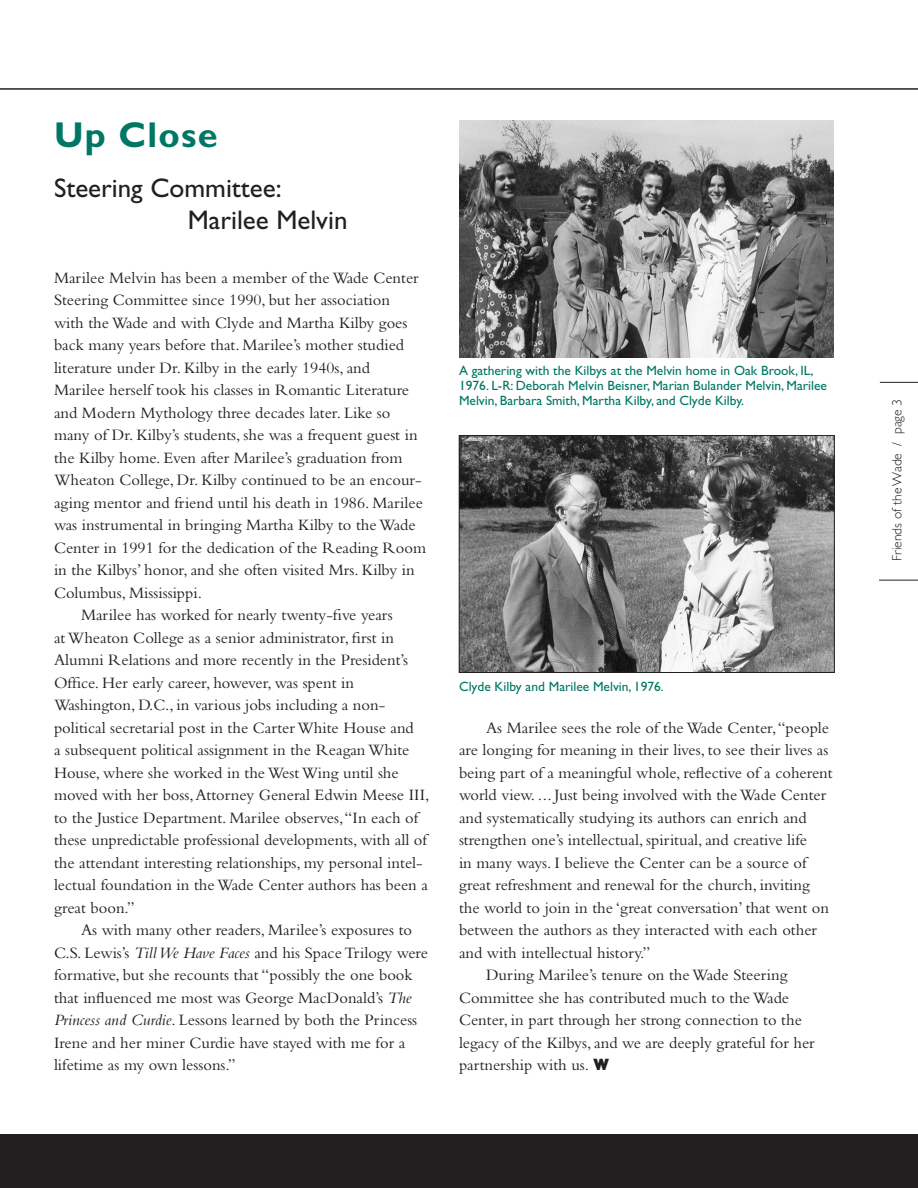
<style>
.page{position:relative;width:918px;height:1188px;background:#fff}
.page>*{position:absolute;margin:0;border:0;box-sizing:border-box;transform-origin:0 0}
.Titles_Large{font:700 36px "Gill Sans";letter-spacing:.035em;color:#007764}
.Photo_Captions_Black{font:27px "Gill Sans";color:#231f20}
.Body_Text{font:16.5px/22.5px "Bembo";color:#231f20}
.Body_Text_First_Para{font:16.5px/22.5px "Bembo";color:#231f20}
.Photo_Captions_Regul{font:13.5px/15px "Gill Sans";color:#007764}
.t1{font:300 13.5px "Gill Sans";color:#231f20}
.s1{font-style:italic}
.s2{font-family:"Gill Sans";font-weight:800}
</style>
<div class="page">
<hr style="left:0;top:89px;width:918px;height:1px;background:#231f20">
<hr style="left:879px;top:580px;width:39px;height:1px;background:#231f20">
<hr style="left:880px;top:382px;width:38px;height:1px;background:#231f20">
<div style="left:0;top:1134px;width:918px;height:54px;background:#231f20"></div>
<img style="left:461px;top:437px;width:372px;height:234px">
<div style="left:459px;top:435px;width:376px;height:238px;border:1px solid #231f20"></div>
<img style="left:459px;top:120px;width:374px;height:237px">
<p class="Titles_Large" style="left:54px;top:114px;width:165px">Up Close</p>
<p class="Photo_Captions_Black" style="left:54px;top:172px;width:229px">Steering Committee:</p>
<p class="Photo_Captions_Black" style="left:188px;top:204px;width:161px">Marilee Melvin</p>
<p class="Body_Text_First_Para" style="left:54px;top:266px;width:374px">Marilee Melvin has been a member of the Wade Center Steering Committee since 1990, but her association<br>with the Wade and with Clyde and Martha Kilby goes back many years before that. Marilee’s mother studied literature under Dr. Kilby in the early 1940s, and<br>Marilee herself took his classes in Romantic Literature and Modern Mythology three decades later. Like so many of Dr. Kilby’s students, she was a frequent guest in the Kilby home. Even after Marilee’s graduation from Wheaton College, Dr. Kilby continued to be an encour&shy;aging mentor and friend until his death in 1986. Marilee was instrumental in bringing Martha Kilby to the Wade Center in 1991 for the dedication of the Reading Room in the Kilbys’ honor, and she often visited Mrs. Kilby in Columbus, Mississippi.</p>
<p class="Body_Text" style="left:54px;top:603px;width:377px;text-indent:27px">Marilee has worked for nearly twenty-five years<br>at Wheaton College as a senior administrator, first in Alumni Relations and more recently in the President’s Office. Her early career, however, was spent in Washington, D.C., in various jobs including a non&shy;political secretarial post in the Carter White House and<br>a subsequent political assignment in the Reagan White House, where she worked in the West Wing until she moved with her boss, Attorney General Edwin Meese III, to the Justice Department. Marilee observes, “In each of these unpredictable professional developments, with all of the attendant interesting relationships, my personal intel&shy;lectual foundation in the Wade Center authors has been a great boon.”</p>
<p class="Body_Text" style="left:54px;top:918px;width:375px;text-indent:27px">As with many other readers, Marilee’s exposures to C.S. Lewis’s <span class="s1">Till We Have Faces</span> and his Space Trilogy were formative, but she recounts that “possibly the one book that influenced me most was George MacDonald’s <span class="s1">The Princess and Curdie</span>. Lessons learned by both the Princess Irene and her miner Curdie have stayed with me for a lifetime as my own lessons.”</p>
<p class="Photo_Captions_Regul" style="left:459px;top:363px;width:369px">A gathering with the Kilbys at the Melvin home in Oak Brook, IL,<br>1976. L-R: Deborah Melvin Beisner, Marian Bulander Melvin, Marilee<br>Melvin, Barbara Smith, Martha Kilby, and Clyde Kilby.</p>
<p class="Photo_Captions_Regul" style="left:459px;top:679px;width:206px">Clyde Kilby and Marilee Melvin, 1976.</p>
<p class="Body_Text" style="left:459px;top:716px;width:375px;text-indent:27px">As Marilee sees the role of the Wade Center, “people are longing for meaning in their lives, to see their lives as being part of a meaningful whole, reflective of a coherent world view. ... Just being involved with the Wade Center and systematically studying its authors can enrich and strengthen one’s intellectual, spiritual, and creative life<br>in many ways. I believe the Center can be a source of great refreshment and renewal for the church, inviting the world to join in the ‘great conversation’ that went on between the authors as they interacted with each other and with intellectual history.”</p>
<p class="Body_Text" style="left:459px;top:964px;width:357px;text-indent:27px">During Marilee’s tenure on the Wade Steering Committee she has contributed much to the Wade Center, in part through her strong connection to the legacy of the Kilbys, and we are deeply grateful for her partnership with us. <span class="s2">W</span></p>
<p class="t1" style="left:890px;top:561px;width:164px;rotate:-90deg">Friends of the Wade / page 3</p>
</div>
